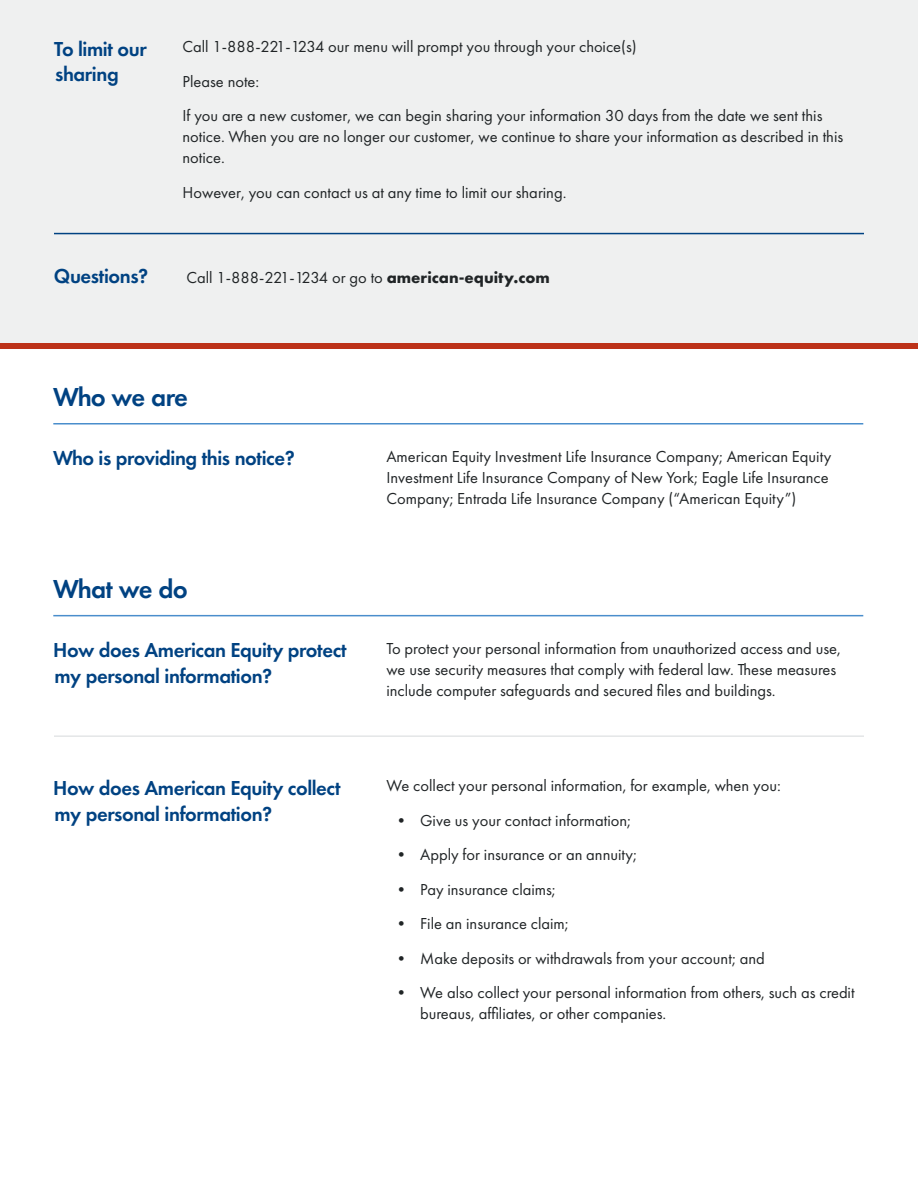
<style>
.page{position:relative;width:918px;height:1188px;background:#fff}
.page>*{position:absolute;margin:0;border:0;box-sizing:border-box;transform-origin:0 0}
.t1{font:600 27px "Futura PT";letter-spacing:-.03em;color:#004282}
.t2{font:600 21px/25.5px "Futura PT";letter-spacing:-.02em;color:#004282}
.t3{font:16.5px/21px "Futura PT";color:#202426}
.s1{font-weight:700}
</style>
<div class="page">
<div style="left:0;top:0;width:918px;height:343px;background:#eff0f0"></div>
<hr style="left:54px;top:233px;width:810px;height:1px;background:#004282">
<hr style="left:54px;top:735px;width:810px;height:2px;background:#e4e6e7">
<hr style="left:53px;top:423px;width:810px;height:2px;background:#4a8ecc">
<hr style="left:53px;top:615px;width:810px;height:1px;background:#4a8ecc">
<div style="left:0;top:343px;width:918px;height:5px;background:#bc3219"></div>
<p class="t2" style="left:54px;top:36px;width:94px">To limit our sharing</p>
<p class="t2" style="left:54px;top:263px;width:96px">Questions?</p>
<p class="t3" style="left:183px;top:29px;width:641px;line-height:34.5px">Call 1-888-221-1234 our menu will prompt you through your choice(s)<br>Please note:<br>If you are a new customer, we can begin sharing your information 30 days from the date we sent this</p>
<p class="t3" style="left:183px;top:126px;width:662px">notice. When you are no longer our customer, we continue to share your information as described in this notice.</p>
<p class="t3" style="left:183px;top:182px;width:386px">However, you can contact us at any time to limit our sharing.</p>
<p class="t3" style="left:186px;top:267px;width:365px">Call 1-888-221-1234 or go to <span class="s1">american-equity.com</span></p>
<h1 class="t1" style="left:53px;top:380px;width:136px">Who we are</h1>
<p class="t2" style="left:53px;top:445px;width:243px">Who is providing this notice?</p>
<h1 class="t1" style="left:53px;top:572px;width:136px">What we do</h1>
<p class="t2" style="left:53px;top:637px;width:295px">How does American Equity protect my personal information?</p>
<p class="t2" style="left:53px;top:775px;width:289px">How does American Equity collect my personal information?</p>
<p class="t3" style="left:386px;top:446px;width:446px">American Equity Investment Life Insurance Company; American Equity<br>Investment Life Insurance Company of New York; Eagle Life Insurance<br>Company; Entrada Life Insurance Company (“American Equity”)</p>
<p class="t3" style="left:386px;top:638px;width:456px">To protect your personal information from unauthorized access and use, we use security measures that comply with federal law. These measures include computer safeguards and secured files and buildings.</p>
<p class="t3" style="left:386px;top:775px;width:396px">We collect your personal information, for example, when you:</p>
<p class="t3" style="left:393px;top:810px;width:239px">• Give us your contact information;</p>
<p class="t3" style="left:393px;top:844px;width:245px">• Apply for insurance or an annuity;</p>
<p class="t3" style="left:393px;top:879px;width:164px">• Pay insurance claims;</p>
<p class="t3" style="left:393px;top:913px;width:177px">• File an insurance claim;</p>
<p class="t3" style="left:393px;top:948px;width:373px">• Make deposits or withdrawals from your account; and</p>
<p class="t3" style="left:420px;top:982px;width:436px;text-indent:-27px">• We also collect your personal information from others, such as credit bureaus, affiliates, or other companies.</p>
</div>
